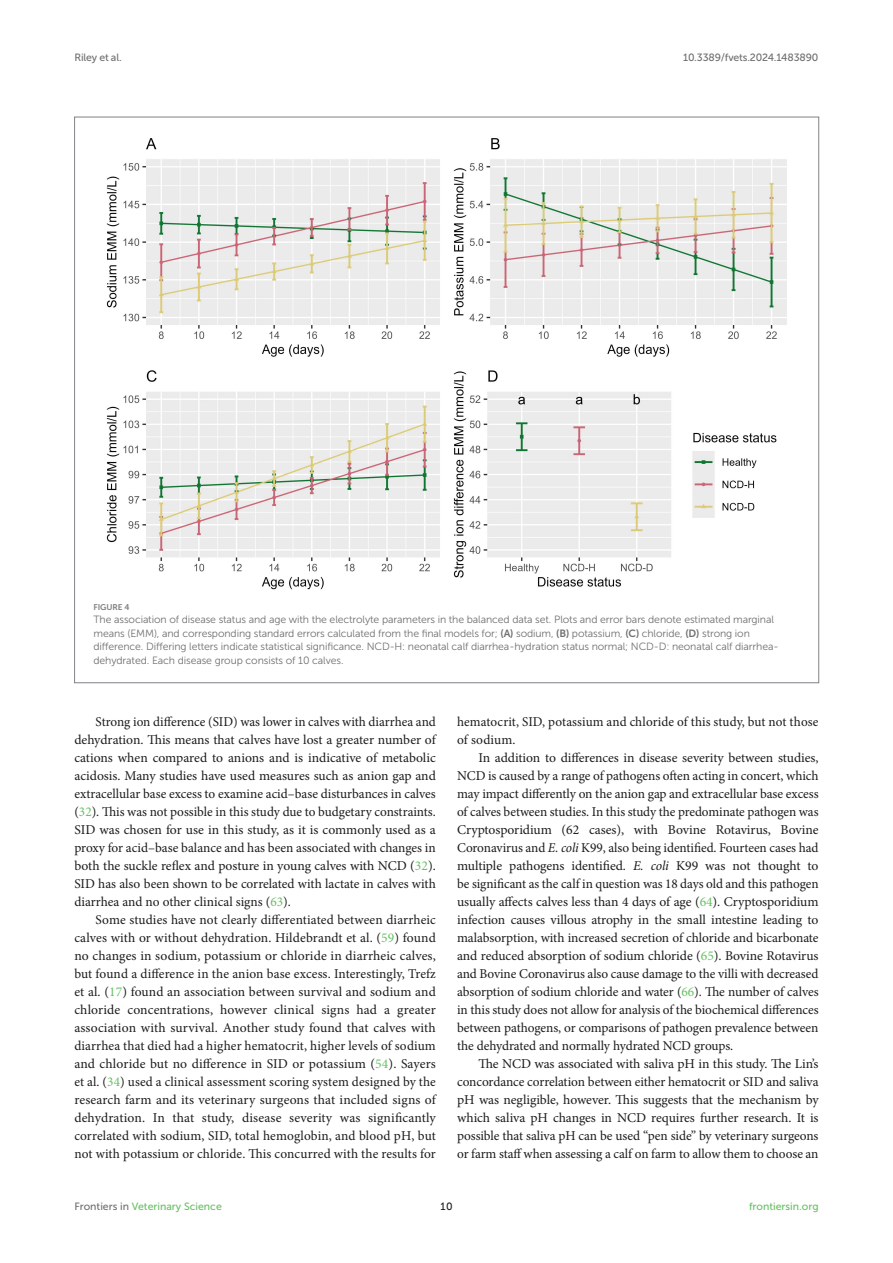
<style>
.page{position:relative;width:893px;height:1263px;background:#fff}
.page>*{position:absolute;margin:0;border:0;box-sizing:border-box;transform-origin:0 0}
.TEXT{font:13.5px/18px "Minion Pro";color:#1b1c1b;text-align:justify}
.FIG_LEG{font:10.5px/13.5px "Museo Sans 300";letter-spacing:-.01em;color:#706f70}
.t1{font:10.5px "Museo Sans 500";color:#65c161}
.t2{font:10.5px "Museo Sans 500";letter-spacing:-.015em;color:#706f70}
.t3{font:10.5px "Museo Sans 500";color:#1b1c1b}
.FIG_HD{font:8.25px "Museo Sans 700";letter-spacing:-.01em;color:#7e7f7f}
.s1{font-family:"Museo Sans 700"}
.s2{color:#65c161}
.s3{font-style:italic}
.s4{color:#706f70}
</style>
<div class="page">
<img style="left:106px;top:138px;width:681px;height:452px">
<p class="t2" style="left:74px;top:51px;width:49px">Riley et al.</p>
<p class="t2" style="left:683px;top:51px;width:137px">10.3389/fvets.2024.1483890</p>
<p class="FIG_HD" style="left:94px;top:602px;width:37px">FIGURE 4</p>
<p class="FIG_LEG" style="left:94px;top:613px;width:686px">The association of disease status and age with the electrolyte parameters in the balanced data set. Plots and error bars denote estimated marginal means (EMM), and corresponding standard errors calculated from the final models for; <span class="s1">(A)</span> sodium, <span class="s1">(B)</span> potassium, <span class="s1">(C)</span> chloride, <span class="s1">(D)</span> strong ion difference. Differing letters indicate statistical significance. NCD-H: neonatal calf diarrhea-hydration status normal; NCD-D: neonatal calf diarrhea&shy;dehydrated. Each disease group consists of 10 calves.</p>
<p class="TEXT" style="left:74px;top:713px;width:363px;text-indent:21px">Strong ion difference (SID) was lower in calves with diarrhea and dehydration. This means that calves have lost a greater number of cations when compared to anions and is indicative of metabolic acidosis. Many studies have used measures such as anion gap and extracellular base excess to examine acid–base disturbances in calves (<span class="s2">32</span>). This was not possible in this study due to budgetary constraints.<br>SID was chosen for use in this study, as it is commonly used as a proxy for acid–base balance and has been associated with changes in both the suckle reflex and posture in young calves with NCD (<span class="s2">32</span>).<br>SID has also been shown to be correlated with lactate in calves with diarrhea and no other clinical signs (<span class="s2">63</span>).</p>
<p class="TEXT" style="left:74px;top:911px;width:363px;text-indent:21px">Some studies have not clearly differentiated between diarrheic calves with or without dehydration. Hildebrandt et al. (<span class="s2">59</span>) found no changes in sodium, potassium or chloride in diarrheic calves, but found a difference in the anion base excess. Interestingly, Trefz et al. (<span class="s2">17</span>) found an association between survival and sodium and chloride concentrations, however clinical signs had a greater association with survival. Another study found that calves with diarrhea that died had a higher hematocrit, higher levels of sodium and chloride but no difference in SID or potassium (<span class="s2">54</span>). Sayers et al. (<span class="s2">34</span>) used a clinical assessment scoring system designed by the research farm and its veterinary surgeons that included signs of dehydration. In that study, disease severity was significantly correlated with sodium, SID, total hemoglobin, and blood pH, but not with potassium or chloride. This concurred with the results for</p>
<p class="TEXT" style="left:457px;top:713px;width:363px">hematocrit, SID, potassium and chloride of this study, but not those of sodium.</p>
<p class="TEXT" style="left:457px;top:749px;width:363px;text-indent:21px">In addition to differences in disease severity between studies, NCD is caused by a range of pathogens often acting in concert, which may impact differently on the anion gap and extracellular base excess of calves between studies. In this study the predominate pathogen was Cryptosporidium (62 cases), with Bovine Rotavirus, Bovine Coronavirus and <span class="s3">E. coli</span> K99, also being identified. Fourteen cases had multiple pathogens identified. <span class="s3">E. coli</span> K99 was not thought to be significant as the calf in question was 18 days old and this pathogen usually affects calves less than 4 days of age (<span class="s2">64</span>). Cryptosporidium infection causes villous atrophy in the small intestine leading to malabsorption, with increased secretion of chloride and bicarbonate and reduced absorption of sodium chloride (<span class="s2">65</span>). Bovine Rotavirus and Bovine Coronavirus also cause damage to the villi with decreased absorption of sodium chloride and water (<span class="s2">66</span>). The number of calves in this study does not allow for analysis of the biochemical differences between pathogens, or comparisons of pathogen prevalence between the dehydrated and normally hydrated NCD groups.</p>
<p class="TEXT" style="left:457px;top:1055px;width:363px;text-indent:21px">The NCD was associated with saliva pH in this study. The Lin’s concordance correlation between either hematocrit or SID and saliva pH was negligible, however. This suggests that the mechanism by which saliva pH changes in NCD requires further research. It is possible that saliva pH can be used “pen side” by veterinary surgeons or farm staff when assessing a calf on farm to allow them to choose an</p>
<p class="t1" style="left:74px;top:1200px;width:149px"><span class="s4">Frontiers in</span> Veterinary Science</p>
<p class="t3" style="left:440px;top:1200px;width:14px">10</p>
<p class="t1" style="left:749px;top:1200px;width:71px">frontiersin.org</p>
</div>
